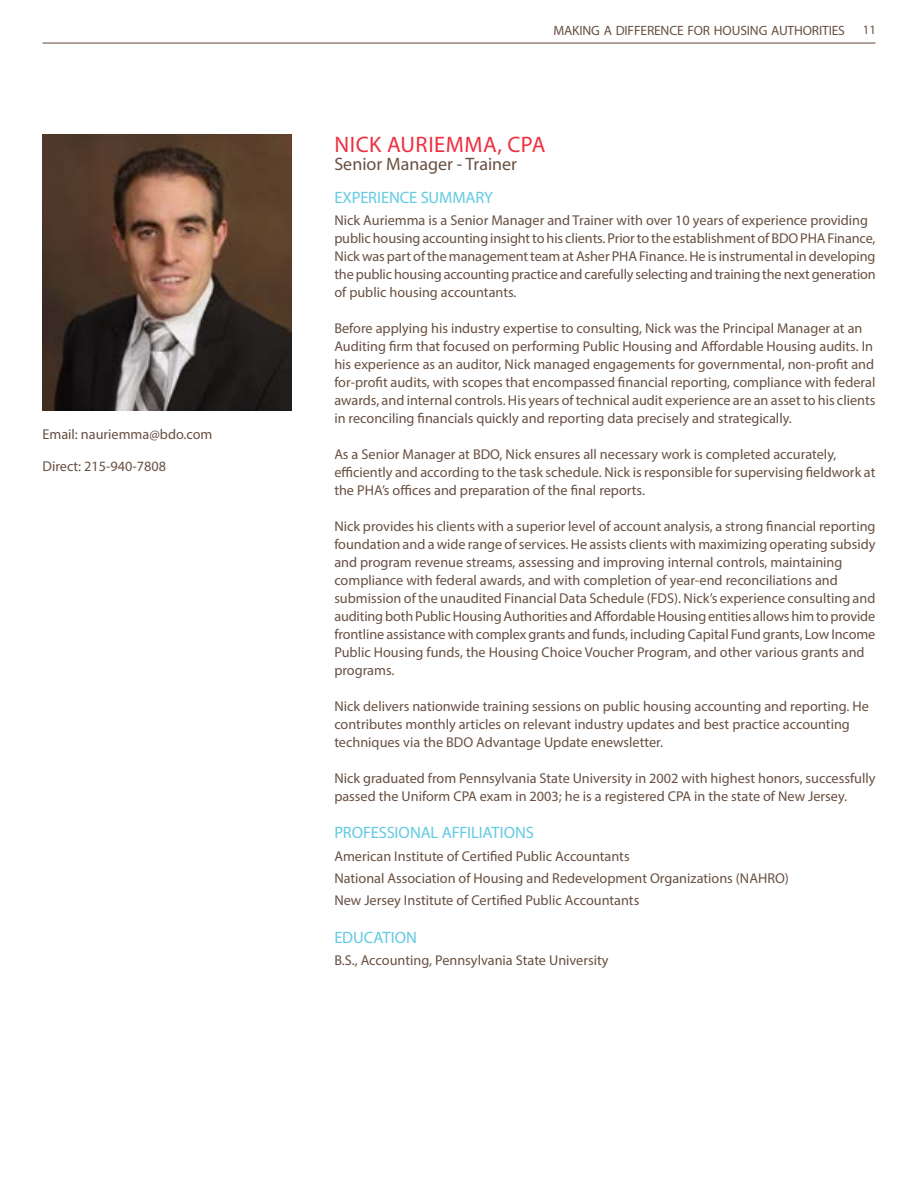
<style>
.page{position:relative;width:918px;height:1188px;background:#fff}
.page>*{position:absolute;margin:0;border:0;box-sizing:border-box;transform-origin:0 0}
.t1{font:22.5px "Myriad Pro";letter-spacing:.02em;color:#ee3041}
.t2{font:18px "Myriad Pro";color:#685041}
.t3{font:16.5px "Myriad Pro";letter-spacing:-.005em;color:#62cae3}
.t4{font:14.25px/18px "Myriad Pro";color:#685041}
.t5{font:13.5px "Myriad Pro";letter-spacing:-.01em;color:#685041}
.t6{font:12.75px "Myriad Pro";color:#685041}
</style>
<div class="page">
<hr style="left:43px;top:43px;width:832px;height:1px;background:#685041">
<img style="left:43px;top:134px;width:249px;height:276px">
<p class="t4" style="left:43px;top:425px;width:171px">Email: nauriemma@bdo.com</p>
<p class="t4" style="left:43px;top:457px;width:125px">Direct: 215-940-7808</p>
<p class="t5" style="left:554px;top:22px;width:293px">Making a Difference for Housing Authorities</p>
<p class="t6" style="left:863px;top:22px;width:15px">11</p>
<h1 class="t1" style="left:335px;top:130px;width:213px">NICK AURI EMMA, CPA</h1>
<p class="t2" style="left:334px;top:152px;width:184px">Senior Manager - Trainer</p>
<p class="t3" style="left:334px;top:187px;width:160px">EXPERI ENCE SUMMARY</p>
<p class="t4" style="left:334px;top:211px;width:543px">Nick Auriemma is a Senior Manager and Trainer with over 10 years of experience providing public housing accounting insight to his clients. Prior to the establishment of BDO PHA Finance, Nick was part of the management team at Asher PHA Finance. He is instrumental in developing the public housing accounting practice and carefully selecting and training the next generation of public housing accountants.</p>
<p class="t4" style="left:334px;top:319px;width:543px">Before applying his industry expertise to consulting, Nick was the Principal Manager at an Auditing firm that focused on performing Public Housing and Affordable Housing audits. I n his experience as an auditor, Nick managed engagements for governmental, non-profit and for-profit audits, with scopes that encompassed financial reporting, compliance with federal awards, and internal controls. His years of technical audit experience are an asset to his clients in reconciling financials quickly and reporting data precisely and strategically.</p>
<p class="t4" style="left:334px;top:445px;width:543px">As a Senior Manager at BDO, Nick ensures all necessary work is completed accurately, efficiently and according to the task schedule. Nick is responsible for supervising fieldwork at the PHA’s offices and preparation of the final reports.</p>
<p class="t4" style="left:334px;top:517px;width:543px">Nick provides his clients with a superior level of account analysis, a strong financial reporting foundation and a wide range of services. He assists clients with maximizing operating subsidy and program revenue streams, assessing and improving internal controls, maintaining compliance with federal awards, and with completion of year-end reconciliations and submission of the unaudited Financial Data Schedule (FDS). Nick’s experience consulting and auditing both Public Housing Authorities and Affordable Housing entities allows him to provide frontline assistance with complex grants and funds, including Capital Fund grants, Low I ncome Public Housing funds, the Housing Choice Voucher Program, and other various grants and programs.</p>
<p class="t4" style="left:334px;top:697px;width:536px">Nick delivers nationwide training sessions on public housing accounting and reporting. He contributes monthly articles on relevant industry updates and best practice accounting techniques via the BDO Advantage Update enewsletter.</p>
<p class="t4" style="left:334px;top:769px;width:543px">Nick graduated from Pennsylvania State University in 2002 with highest honors, successfully passed the Uniform CPA exam in 2003; he is a registered CPA in the state of New Jersey.</p>
<p class="t3" style="left:334px;top:823px;width:125px">PROFESSIONAL AFFILI</p>
<p class="t3" style="left:483px;top:823px;width:52px">ATIONS</p>
<p class="t4" style="left:334px;top:844px;width:456px;line-height:22.2px">American I nstitute of Certified Public Accountants<br>National Association of Housing and Redevelopment Organizations (NAHRO)<br>New Jersey I nstitute of Certified Public Accountants</p>
<p class="t3" style="left:334px;top:927px;width:84px">EDUCATION</p>
<p class="t4" style="left:334px;top:951px;width:276px">B.S., Accounting, Pennsylvania State University</p>
</div>
